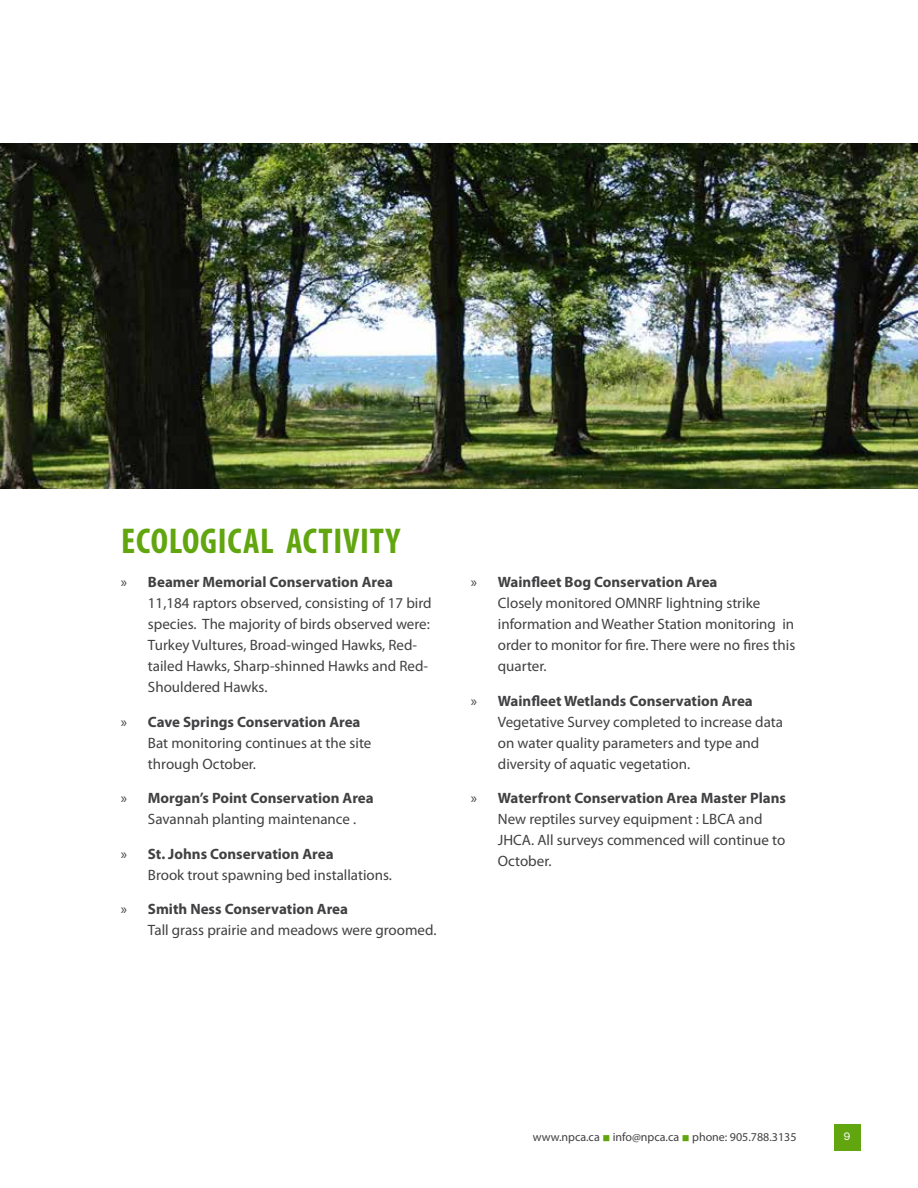
<style>
.page{position:relative;width:918px;height:1188px;background:#fff}
.page>*{position:absolute;margin:0;border:0;box-sizing:border-box;transform-origin:0 0}
.t1{font:700 condensed 36px "Myriad Pro";letter-spacing:.02em;color:#61a60e}
.t2{font:15px/21px "Myriad Pro";color:#414042}
.t3{font:12px "Myriad Pro";color:#414042}
.t4{font:10.5px "Sanchez";color:#fff}
.s1{font-weight:700}
.s2{color:#61a60e}
</style>
<div class="page">
<img style="left:0;top:144px;width:918px;height:344px">
<div style="left:834px;top:1124px;width:27px;height:26px;background:#61a60e"></div>
<h1 class="t1" style="left:121px;top:521px;width:280px">ECOLOGICAL ACTIVITY</h1>
<p class="t2" style="left:148px;top:572px;width:285px;text-indent:-27px">» <span class="s1">Beamer Memorial Conservation Area </span>11,184 raptors observed, consisting of 17 bird species. The majority of birds observed were:<br>Turkey Vultures, Broad-winged Hawks, Red&shy;tailed Hawks, Sharp-shinned Hawks and Red-Shouldered Hawks.</p>
<p class="t2" style="left:148px;top:712px;width:225px;text-indent:-27px">» <span class="s1">Cave Springs Conservation Area<br></span>Bat monitoring continues at the site through October.</p>
<p class="t2" style="left:148px;top:788px;width:227px;text-indent:-27px">» <span class="s1">Morgan’s Point Conservation Area<br></span>Savannah planting maintenance .</p>
<p class="t2" style="left:148px;top:844px;width:246px;text-indent:-27px">» <span class="s1">St. Johns Conservation Area<br></span>Brook trout spawning bed installations.</p>
<p class="t2" style="left:148px;top:899px;width:290px;text-indent:-27px">» <span class="s1">Smith Ness Conservation Area<br></span>Tall grass prairie and meadows were groomed.</p>
<p class="t2" style="left:498px;top:572px;width:299px;text-indent:-27px">» <span class="s1">Wainfleet Bog Conservation Area<br></span>Closely monitored OMNRF lightning strike information and Weather Station monitoring in order to monitor for fire. There were no fires this quarter.</p>
<p class="t2" style="left:498px;top:691px;width:287px;text-indent:-27px">» <span class="s1">Wainfleet Wetlands Conservation Area </span>Vegetative Survey completed to increase data on water quality parameters and type and diversity of aquatic vegetation.</p>
<p class="t2" style="left:498px;top:788px;width:290px;text-indent:-27px">» <span class="s1">Waterfront Conservation Area Master Plans </span>New reptiles survey equipment : LBCA and JHCA. All surveys commenced will continue to October.</p>
<p class="t3" style="left:533px;top:1130px;width:265px">www.npca.ca <span class="s2">■</span> info@npca.ca <span class="s2">■</span> phone: 905.788.3135</p>
<p class="t4" style="left:844px;top:1130px;width:8px">9</p>
</div>
